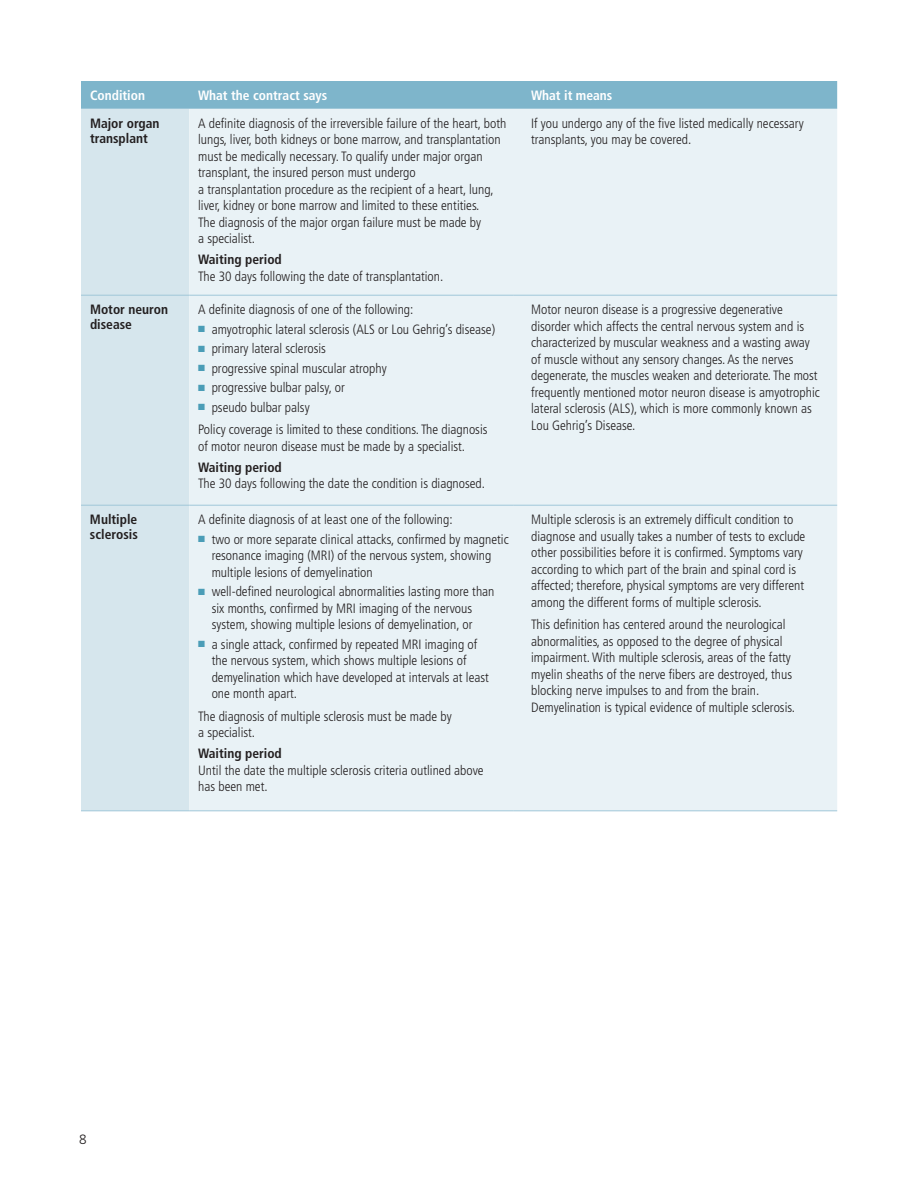
<style>
.page{position:relative;width:918px;height:1188px;background:#fff}
.page>*{position:absolute;margin:0;border:0;box-sizing:border-box;transform-origin:0 0}
.t1{font:300 condensed 13.5px/16.5px "Frutiger";color:#231f20}
.t2{font:700 condensed 13.5px/15px "Frutiger";color:#231f20}
.t3{font:700 condensed 13.5px "Frutiger";color:#fff}
.t4{font:300 13.5px "Frutiger";color:#231f20}
.s1{color:#4b9db7}
</style>
<div class="page">
<div style="left:81px;top:81px;width:756px;height:28px;background:#7eb5cb"></div>
<div style="left:81px;top:109px;width:108px;height:702px;background:#d6e6ed"></div>
<div style="left:189px;top:109px;width:648px;height:702px;background:#e9f2f6"></div>
<hr style="left:81px;top:295px;width:108px;height:1px;background:#a0c7d9">
<hr style="left:189px;top:295px;width:324px;height:1px;background:#a0c7d9">
<hr style="left:513px;top:295px;width:324px;height:1px;background:#a0c7d9">
<hr style="left:81px;top:505px;width:108px;height:1px;background:#a0c7d9">
<hr style="left:189px;top:505px;width:324px;height:1px;background:#a0c7d9">
<hr style="left:513px;top:505px;width:324px;height:1px;background:#a0c7d9">
<hr style="left:81px;top:811px;width:108px;height:1px;background:#a0c7d9">
<hr style="left:189px;top:811px;width:324px;height:1px;background:#a0c7d9">
<hr style="left:513px;top:811px;width:324px;height:1px;background:#a0c7d9">
<p class="t3" style="left:90px;top:87px;width:57px">Condition</p>
<p class="t3" style="left:198px;top:87px;width:131px">What the contract says</p>
<p class="t3" style="left:531px;top:87px;width:83px">What it means</p>
<p class="t2" style="left:90px;top:116px;width:71px">Major organ transplant</p>
<p class="t1" style="left:198px;top:115px;width:310px">A definite diagnosis of the irreversible failure of the heart, both lungs, liver, both kidneys or bone marrow, and transplantation must be medically necessary. To qualify under major organ transplant, the insured person must undergo<br>a transplantation procedure as the recipient of a heart, lung, liver, kidney or bone marrow and limited to these entities.<br>The diagnosis of the major organ failure must be made by<br>a specialist.</p>
<p class="t2" style="left:198px;top:252px;width:85px">Waiting period</p>
<p class="t1" style="left:198px;top:268px;width:247px">The 30 days following the date of transplantation.</p>
<p class="t1" style="left:531px;top:115px;width:274px">If you undergo any of the five listed medically necessary transplants, you may be covered.</p>
<p class="t2" style="left:90px;top:302px;width:80px">Motor neuron disease</p>
<p class="t1" style="left:198px;top:302px;width:217px">A definite diagnosis of one of the following:</p>
<p class="t1" style="left:198px;top:321px;width:299px"><span class="s1">■</span> amyotrophic lateral sclerosis (ALS or Lou Gehrig’s disease)</p>
<p class="t1" style="left:198px;top:341px;width:129px"><span class="s1">■</span> primary lateral sclerosis</p>
<p class="t1" style="left:198px;top:360px;width:190px"><span class="s1">■</span> progressive spinal muscular atrophy</p>
<p class="t1" style="left:198px;top:380px;width:148px"><span class="s1">■</span> progressive bulbar palsy, or</p>
<p class="t1" style="left:198px;top:396px;width:291px;line-height:22.5px"><span class="s1">■</span> pseudo bulbar palsy<br>Policy coverage is limited to these conditions. The diagnosis</p>
<p class="t1" style="left:198px;top:438px;width:269px">of motor neuron disease must be made by a specialist.</p>
<p class="t2" style="left:198px;top:460px;width:85px">Waiting period</p>
<p class="t1" style="left:198px;top:476px;width:288px">The 30 days following the date the condition is diagnosed.</p>
<p class="t2" style="left:90px;top:512px;width:49px">Multiple sclerosis</p>
<p class="t1" style="left:198px;top:512px;width:256px">A definite diagnosis of at least one of the following:</p>
<p class="t1" style="left:212px;top:531px;width:299px;text-indent:-13px"><span class="s1">■</span> two or more separate clinical attacks, confirmed by magnetic resonance imaging (MRI) of the nervous system, showing multiple lesions of demyelination</p>
<p class="t1" style="left:212px;top:584px;width:284px;text-indent:-13px"><span class="s1">■</span> well-defined neurological abnormalities lasting more than six months, confirmed by MRI imaging of the nervous system, showing multiple lesions of demyelination, or</p>
<p class="t1" style="left:212px;top:636px;width:279px;text-indent:-13px"><span class="s1">■</span> a single attack, confirmed by repeated MRI imaging of the nervous system, which shows multiple lesions of demyelination which have developed at intervals at least one month apart.</p>
<p class="t1" style="left:198px;top:708px;width:255px">The diagnosis of multiple sclerosis must be made by a specialist.</p>
<p class="t2" style="left:198px;top:746px;width:85px">Waiting period</p>
<p class="t1" style="left:198px;top:762px;width:287px">Until the date the multiple sclerosis criteria outlined above has been met.</p>
<p class="t1" style="left:531px;top:302px;width:290px">Motor neuron disease is a progressive degenerative disorder which affects the central nervous system and is characterized by muscular weakness and a wasting away of muscle without any sensory changes. As the nerves degenerate, the muscles weaken and deteriorate. The most frequently mentioned motor neuron disease is amyotrophic lateral sclerosis (ALS), which is more commonly known as Lou Gehrig’s Disease.</p>
<p class="t1" style="left:531px;top:512px;width:276px">Multiple sclerosis is an extremely difficult condition to diagnose and usually takes a number of tests to exclude other possibilities before it is confirmed. Symptoms vary according to which part of the brain and spinal cord is affected; therefore, physical symptoms are very different among the different forms of multiple sclerosis.</p>
<p class="t1" style="left:531px;top:617px;width:265px">This definition has centered around the neurological abnormalities, as opposed to the degree of physical impairment. With multiple sclerosis, areas of the fatty myelin sheaths of the nerve fibers are destroyed, thus blocking nerve impulses to and from the brain.<br>Demyelination is typical evidence of multiple sclerosis.</p>
<p class="t4" style="left:79px;top:1131px;width:9px">8</p>
</div>
